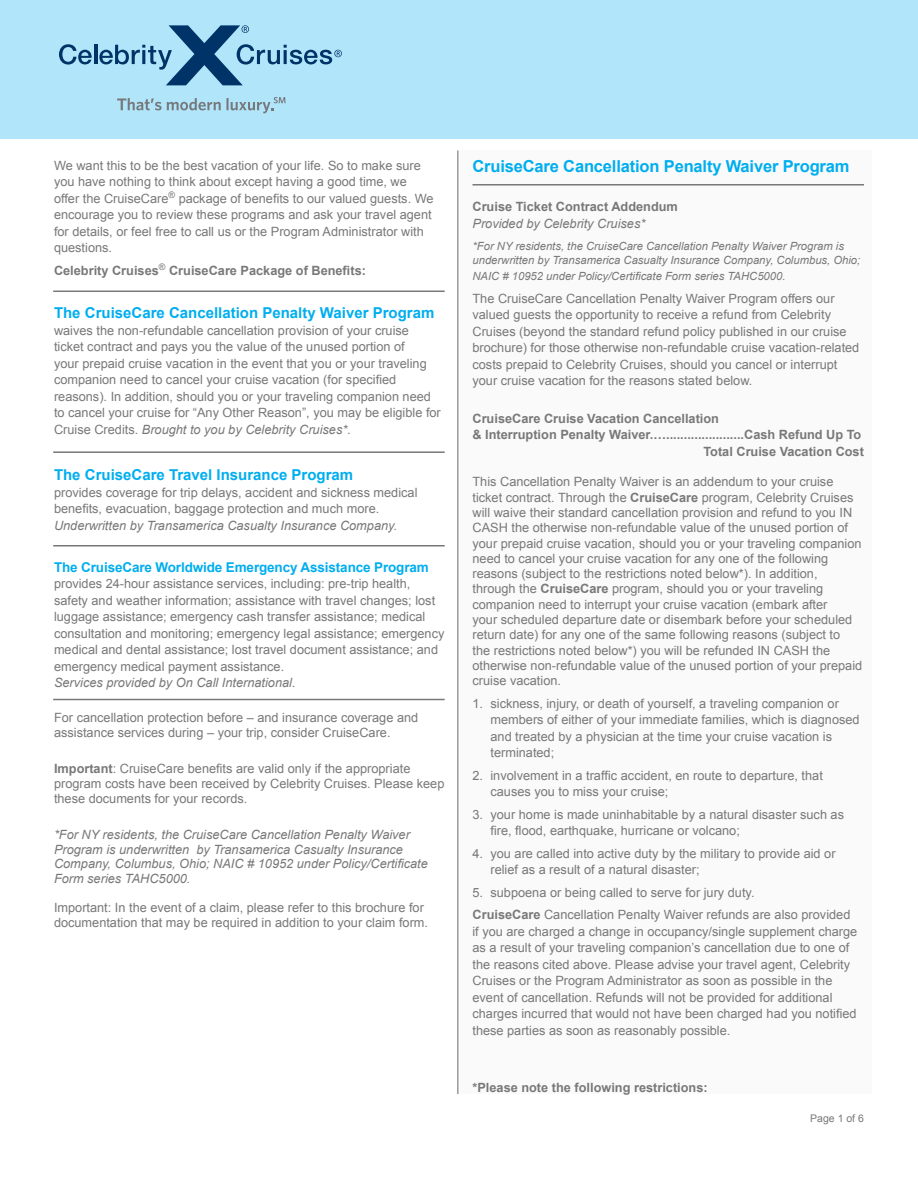
<style>
.page{position:relative;width:918px;height:1188px;background:#fff}
.page>*{position:absolute;margin:0;border:0;box-sizing:border-box;transform-origin:0 0}
.t1{font:700 16.5px "Arial";letter-spacing:-.01em;color:#00aeef}
.t2{font:700 15px "Arial";color:#00aeef}
.t3{font:700 13.5px "Arial";letter-spacing:-.01em;color:#00aeef}
.t4{font:12.75px/16.5px "Arial";color:#787879}
.t5{font:700 12.75px/16.5px "Arial";color:#787879}
.t6{font:italic 12.75px/14.5px "Arial";color:#787879}
.t7{font:italic 11.25px/13.5px "Arial";color:#787879}
.t8{font:10.5px "Arial";color:#787879}
.s1{font-style:italic}
.s2{font-weight:700}
.s3{font-weight:400;font-style:italic}
</style>
<div class="page">
<div style="left:459px;top:150px;width:412px;height:944px;background:#fafafa"></div>
<hr style="left:53px;top:545px;width:392px;height:2px;background:#787879">
<hr style="left:53px;top:451px;width:392px;height:2px;background:#787879">
<hr style="left:53px;top:291px;width:392px;height:1px;background:#787879">
<hr style="left:472px;top:184px;width:392px;height:2px;background:#787879">
<hr style="left:53px;top:699px;width:392px;height:1px;background:#787879">
<hr style="left:457px;top:150px;width:1px;height:944px;background:#787879">
<div style="left:0;top:0;width:918px;height:139px;background:#b0e5fa"></div>
<svg style="left:59px;top:44px;width:33px;height:21px"></svg>
<hr style="left:94px;top:45px;width:3px;height:19px;background:#003367">
<svg style="left:99px;top:25px;width:243px;height:60px"></svg>
<svg style="left:117px;top:97px;width:169px;height:16px"></svg>
<p class="t4" style="left:54px;top:157px;width:381px">We want this to be the best vacation of your life. So to make sure you have nothing to think about except having a good time, we offer the CruiseCare<sup>®</sup> package of benefits to our valued guests. We encourage you to review these programs and ask your travel agent for details, or feel free to call us or the Program Administrator with questions.</p>
<p class="t5" style="left:54px;top:262px;width:314px">Celebrity Cruises<sup>®</sup> CruiseCare Package of Benefits:</p>
<p class="t2" style="left:54px;top:303px;width:382px">The CruiseCare Cancellation Penalty Waiver Program</p>
<p class="t4" style="left:54px;top:322px;width:388px">waives the non-refundable cancellation provision of your cruise ticket contract and pays you the value of the unused portion of<br>your prepaid cruise vacation in the event that you or your traveling companion need to cancel your cruise vacation (for specified reasons). In addition, should you or your traveling companion need to cancel your cruise for “Any Other Reason”, you may be eligible for Cruise Credits. <span class="s1">Brought to you by Celebrity Cruises*.</span></p>
<p class="t2" style="left:54px;top:465px;width:301px">The CruiseCare Travel Insurance Program</p>
<p class="t4" style="left:54px;top:484px;width:365px">provides coverage for trip delays, accident and sickness medical benefits, evacuation, baggage protection and much more.<br><span class="s1">Underwritten by Transamerica Casualty Insurance Company.</span></p>
<p class="t3" style="left:54px;top:558px;width:376px">The CruiseCare Worldwide Emergency Assistance Program</p>
<p class="t4" style="left:54px;top:575px;width:392px">provides 24-hour assistance services, including: pre-trip health, safety and weather information; assistance with travel changes; lost luggage assistance; emergency cash transfer assistance; medical consultation and monitoring; emergency legal assistance; emergency medical and dental assistance; lost travel document assistance; and emergency medical payment assistance.<br><span class="s1">Services provided by On Call International.</span></p>
<p class="t4" style="left:54px;top:710px;width:366px;line-height:15.3px">For cancellation protection before – and insurance coverage and assistance services during – your trip, consider CruiseCare.</p>
<p class="t4" style="left:54px;top:761px;width:392px;line-height:15.3px"><span class="s2">Important</span>: CruiseCare benefits are valid only if the appropriate program costs have been received by Celebrity Cruises. Please keep these documents for your records.</p>
<p class="t6" style="left:54px;top:828px;width:375px">*For NY residents, the CruiseCare Cancellation Penalty Waiver Program is underwritten by Transamerica Casualty Insurance Company, Columbus, Ohio; NAIC # 10952 under Policy/Certificate Form series TAHC5000.</p>
<p class="t4" style="left:54px;top:900px;width:376px;line-height:15.3px">Important: In the event of a claim, please refer to this brochure for documentation that may be required in addition to your claim form.</p>
<p class="t1" style="left:472px;top:155px;width:379px">CruiseCare Cancellation Penalty Waiver Program</p>
<p class="t5" style="left:472px;top:199px;width:207px">Cruise Ticket Contract Addendum<br><span class="s3">Provided by Celebrity Cruises*</span></p>
<p class="t7" style="left:472px;top:240px;width:389px">*For NY residents, the CruiseCare Cancellation Penalty Waiver Program is underwritten by Transamerica Casualty Insurance Company, Columbus, Ohio;</p>
<p class="t7" style="left:472px;top:270px;width:315px">NAIC # 10952 under Policy/Certificate Form series TAHC5000.</p>
<p class="t4" style="left:472px;top:290px;width:388px">The CruiseCare Cancellation Penalty Waiver Program offers our valued guests the opportunity to receive a refund from Celebrity Cruises (beyond the standard refund policy published in our cruise brochure) for those otherwise non-refundable cruise vacation-related costs prepaid to Celebrity Cruises, should you cancel or interrupt your cruise vacation for the reasons stated below.</p>
<p class="t5" style="left:472px;top:410px;width:390px">CruiseCare Cruise Vacation Cancellation<br>&amp; Interruption Penalty Waiver.…......................Cash Refund Up To</p>
<p class="t5" style="left:703px;top:443px;width:162px">Total Cruise Vacation Cost</p>
<p class="t4" style="left:472px;top:474px;width:391px;line-height:15.3px">This Cancellation Penalty Waiver is an addendum to your cruise ticket contract. Through the <span class="s2">CruiseCare</span> program, Celebrity Cruises will waive their standard cancellation provision and refund to you IN CASH the otherwise non-refundable value of the unused portion of your prepaid cruise vacation, should you or your traveling companion need to cancel your cruise vacation for any one of the following reasons (subject to the restrictions noted below*). In addition, through the <span class="s2">CruiseCare</span> program, should you or your traveling companion need to interrupt your cruise vacation (embark after<br>your scheduled departure date or disembark before your scheduled return date) for any one of the same following reasons (subject to<br>the restrictions noted below*) you will be refunded IN CASH the otherwise non-refundable value of the unused portion of your prepaid cruise vacation.</p>
<p class="t4" style="left:490px;top:695px;width:371px;text-indent:-18px">1. sickness, injury, or death of yourself, a traveling companion or members of either of your immediate families, which is diagnosed and treated by a physician at the time your cruise vacation is terminated;</p>
<p class="t4" style="left:490px;top:767px;width:334px;text-indent:-18px">2. involvement in a traffic accident, en route to departure, that causes you to miss your cruise;</p>
<p class="t4" style="left:490px;top:806px;width:355px;text-indent:-18px">3. your home is made uninhabitable by a natural disaster such as fire, flood, earthquake, hurricane or volcano;</p>
<p class="t4" style="left:490px;top:845px;width:347px;text-indent:-18px">4. you are called into active duty by the military to provide aid or relief as a result of a natural disaster;</p>
<p class="t4" style="left:472px;top:884px;width:284px">5. subpoena or being called to serve for jury duty.</p>
<p class="t4" style="left:472px;top:907px;width:386px"><span class="s2">CruiseCare</span> Cancellation Penalty Waiver refunds are also provided if you are charged a change in occupancy/single supplement charge as a result of your traveling companion’s cancellation due to one of the reasons cited above. Please advise your travel agent, Celebrity Cruises or the Program Administrator as soon as possible in the event of cancellation. Refunds will not be provided for additional charges incurred that would not have been charged had you notified these parties as soon as reasonably possible.</p>
<p class="t5" style="left:472px;top:1079px;width:237px">*Please note the following restrictions:</p>
<p class="t8" style="left:810px;top:1111px;width:55px">Page 1 of 6</p>
</div>
